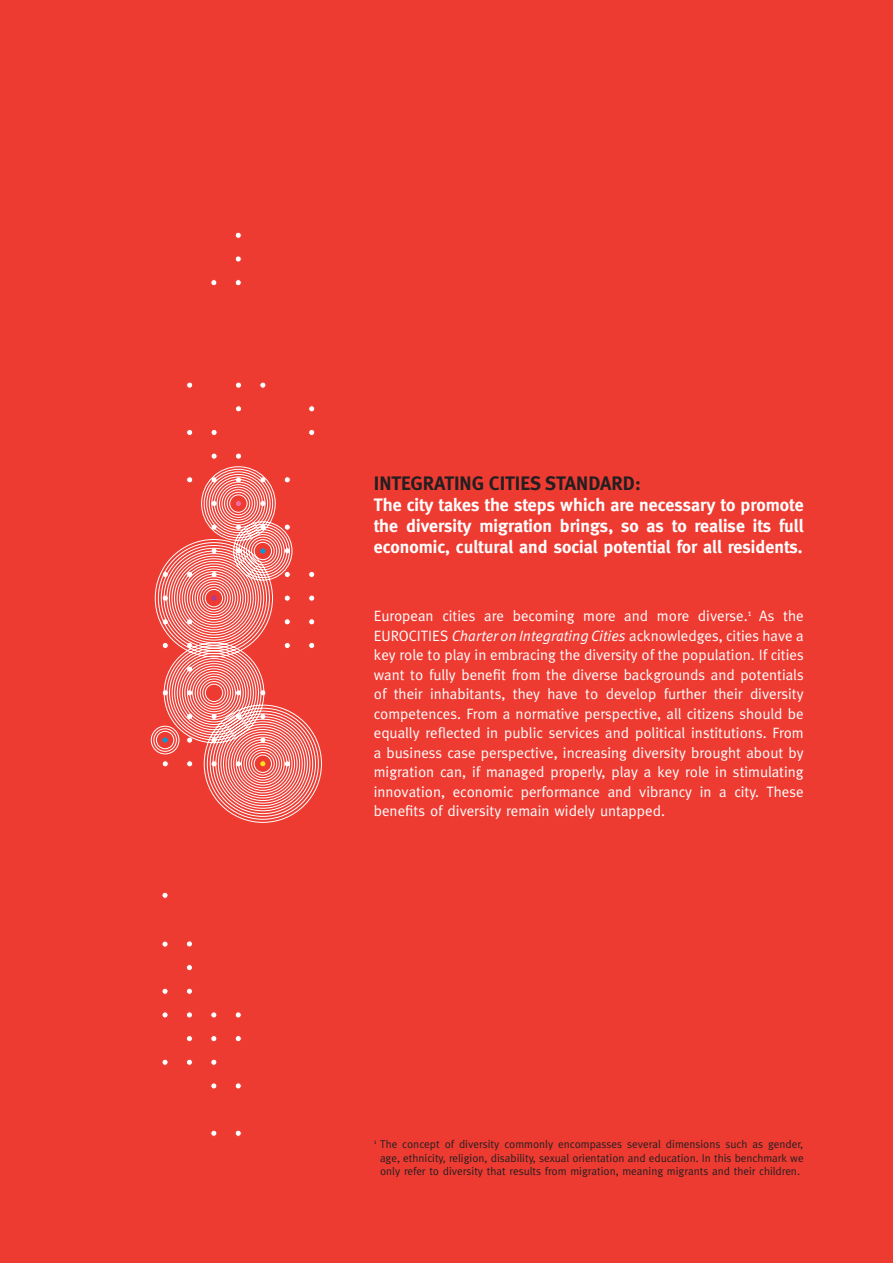
<style>
.page{position:relative;width:893px;height:1263px;background:#ee3b32}
.page>*{position:absolute;margin:0;border:0;box-sizing:border-box;transform-origin:0 0}
.t1{font:700 19.5px "Meta";color:#231f20}
.t2{font:700 18px/21px "Meta";color:#fff;text-align:justify}
.t3{font:15px/19.5px "Meta";color:#fff;text-align:justify}
.t4{font:11.25px/13.5px "Meta";color:#231f20;text-align:center}
.s1{font-family:"Meta Normal";font-style:italic}
</style>
<div class="page">
<svg style="left:162px;top:941px;width:6px;height:6px"></svg>
<div style="left:162px;top:892px;width:6px;height:7px;border:1px solid #ee3b32;border-radius:50%"></div>
<div style="left:186px;top:940px;width:7px;height:7px;border:1px solid #ee3b32;border-radius:50%"></div>
<div style="left:186px;top:964px;width:6px;height:7px;background:#fff;border-radius:50%"></div>
<div style="left:186px;top:964px;width:7px;height:7px;border:1px solid #ee3b32;border-radius:50%"></div>
<div style="left:162px;top:988px;width:6px;height:7px;border:1px solid #ee3b32;border-radius:50%"></div>
<div style="left:186px;top:988px;width:7px;height:7px;border:1px solid #ee3b32;border-radius:50%"></div>
<div style="left:162px;top:1011px;width:6px;height:7px;border:1px solid #ee3b32;border-radius:50%"></div>
<div style="left:186px;top:1011px;width:7px;height:7px;border:1px solid #ee3b32;border-radius:50%"></div>
<div style="left:210px;top:1011px;width:7px;height:7px;border:1px solid #ee3b32;border-radius:50%"></div>
<div style="left:235px;top:1011px;width:7px;height:7px;border:1px solid #ee3b32;border-radius:50%"></div>
<div style="left:186px;top:1035px;width:6px;height:7px;background:#fff;border-radius:50%"></div>
<div style="left:186px;top:1035px;width:7px;height:7px;border:1px solid #ee3b32;border-radius:50%"></div>
<div style="left:211px;top:1035px;width:6px;height:7px;background:#fff;border-radius:50%"></div>
<div style="left:210px;top:1035px;width:7px;height:7px;border:1px solid #ee3b32;border-radius:50%"></div>
<div style="left:235px;top:1035px;width:6px;height:7px;background:#fff;border-radius:50%"></div>
<div style="left:235px;top:1035px;width:7px;height:7px;border:1px solid #ee3b32;border-radius:50%"></div>
<div style="left:162px;top:1059px;width:6px;height:7px;border:1px solid #ee3b32;border-radius:50%"></div>
<div style="left:186px;top:1059px;width:7px;height:7px;border:1px solid #ee3b32;border-radius:50%"></div>
<div style="left:210px;top:1059px;width:7px;height:7px;border:1px solid #ee3b32;border-radius:50%"></div>
<div style="left:210px;top:1082px;width:7px;height:7px;border:1px solid #ee3b32;border-radius:50%"></div>
<div style="left:235px;top:1082px;width:7px;height:7px;border:1px solid #ee3b32;border-radius:50%"></div>
<div style="left:210px;top:1130px;width:7px;height:7px;border:1px solid #ee3b32;border-radius:50%"></div>
<div style="left:235px;top:1130px;width:7px;height:7px;border:1px solid #ee3b32;border-radius:50%"></div>
<div style="left:235px;top:232px;width:7px;height:7px;border:1px solid #ee3b32;border-radius:50%"></div>
<div style="left:235px;top:255px;width:7px;height:7px;border:1px solid #ee3b32;border-radius:50%"></div>
<div style="left:210px;top:279px;width:7px;height:7px;border:1px solid #ee3b32;border-radius:50%"></div>
<div style="left:235px;top:279px;width:7px;height:7px;border:1px solid #ee3b32;border-radius:50%"></div>
<div style="left:186px;top:382px;width:7px;height:7px;border:1px solid #ee3b32;border-radius:50%"></div>
<div style="left:235px;top:382px;width:7px;height:6px;background:#fff;border-radius:50%"></div>
<div style="left:235px;top:382px;width:7px;height:7px;border:1px solid #ee3b32;border-radius:50%"></div>
<div style="left:259px;top:382px;width:7px;height:7px;border:1px solid #ee3b32;border-radius:50%"></div>
<div style="left:235px;top:406px;width:7px;height:6px;background:#fff;border-radius:50%"></div>
<div style="left:235px;top:405px;width:7px;height:7px;border:1px solid #ee3b32;border-radius:50%"></div>
<div style="left:308px;top:405px;width:7px;height:7px;border:1px solid #ee3b32;border-radius:50%"></div>
<div style="left:186px;top:429px;width:7px;height:7px;border:1px solid #ee3b32;border-radius:50%"></div>
<div style="left:211px;top:429px;width:6px;height:7px;border:1px solid #ee3b32;border-radius:50%"></div>
<div style="left:308px;top:429px;width:7px;height:7px;border:1px solid #ee3b32;border-radius:50%"></div>
<div style="left:211px;top:453px;width:6px;height:7px;border:1px solid #ee3b32;border-radius:50%"></div>
<div style="left:235px;top:453px;width:7px;height:6px;background:#fff;border-radius:50%"></div>
<div style="left:235px;top:453px;width:7px;height:7px;border:1px solid #ee3b32;border-radius:50%"></div>
<svg style="left:151px;top:466px;width:171px;height:357px"></svg>
<p class="t1" style="left:374px;top:472px;width:268px">INTEGRATING CITIES STANDARD:</p>
<p class="t2" style="left:374px;top:494px;width:431px">The city takes the steps which are necessary to promote the diversity migration brings, so as to realise its full economic, cultural and social potential for all residents.</p>
<p class="t3" style="left:374px;top:606px;width:431px">European cities are becoming more and more diverse.<sup>1</sup> As the EUROCITIES <span class="s1">Charter on Integrating Cities</span> acknowledges, cities have a key role to play in embracing the diversity of the population. If cities want to fully benefit from the diverse backgrounds and potentials of their inhabitants, they have to develop further their diversity competences. From a normative perspective, all citizens should be equally reflected in public services and political institutions. From a business case perspective, increasing diversity brought about by migration can, if managed properly, play a key role in stimulating innovation, economic performance and vibrancy in a city. These benefits of diversity remain widely untapped.</p>
<p class="t4" style="left:374px;top:1137px;width:431px"><sup>1</sup> The concept of diversity commonly encompasses several dimensions such as gender, age, ethnicity, religion, disability, sexual orientation and education. In this benchmark we only refer to diversity that results from migration, meaning migrants and their children.</p>
</div>
